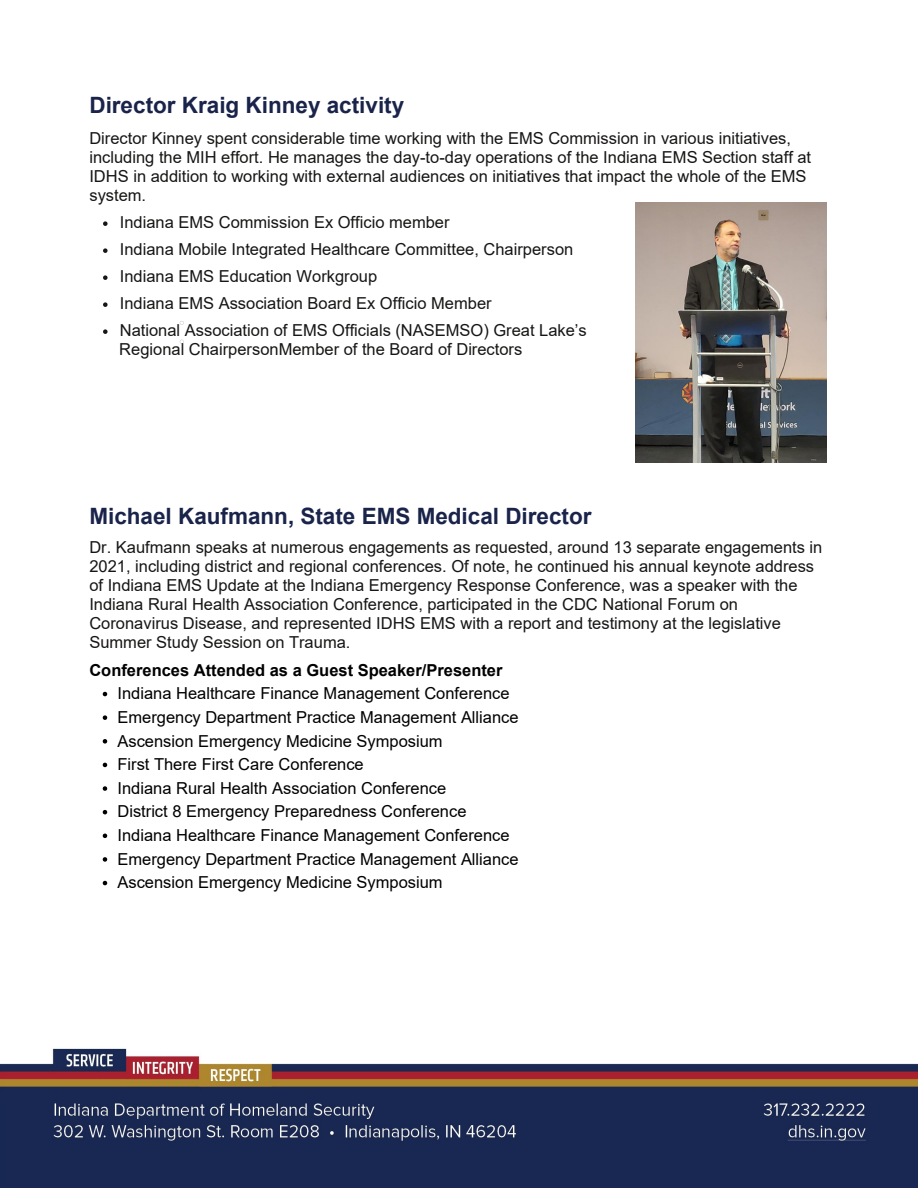
<style>
.page{position:relative;width:918px;height:1188px;background:#fff}
.page>*{position:absolute;margin:0;border:0;box-sizing:border-box;transform-origin:0 0}
.t1{font:700 22.5px "Arial";color:#1a234a}
.t2{font:16.5px/19.2px "Arial";color:#171615}
.t3{font:16.5px/23.7px "Arial";color:#000}
.t4{font:700 16.5px "Arial";color:#000}
</style>
<div class="page">
<img style="left:0;top:223px;width:918px;height:965px">
<img style="left:635px;top:202px;width:191px;height:261px">
<svg style="left:103px;top:221px;width:5px;height:5px"></svg>
<svg style="left:103px;top:248px;width:5px;height:5px"></svg>
<svg style="left:103px;top:275px;width:5px;height:5px"></svg>
<svg style="left:103px;top:302px;width:5px;height:5px"></svg>
<svg style="left:103px;top:329px;width:5px;height:5px"></svg>
<svg style="left:180px;top:321px;width:4px;height:4px"></svg>
<svg style="left:180px;top:340px;width:4px;height:4px"></svg>
<svg style="left:103px;top:692px;width:4px;height:4px"></svg>
<svg style="left:103px;top:715px;width:4px;height:5px"></svg>
<svg style="left:103px;top:739px;width:4px;height:5px"></svg>
<svg style="left:103px;top:763px;width:4px;height:4px"></svg>
<svg style="left:103px;top:786px;width:4px;height:5px"></svg>
<svg style="left:103px;top:810px;width:4px;height:4px"></svg>
<svg style="left:103px;top:834px;width:4px;height:4px"></svg>
<svg style="left:103px;top:857px;width:4px;height:5px"></svg>
<svg style="left:103px;top:881px;width:4px;height:4px"></svg>
<h1 class="t1" style="left:89px;top:93px;width:316px">Director Kraig Kinney activity</h1>
<p class="t2" style="left:89px;top:128px;width:723px">Director Kinney spent considerable time working with the EMS Commission in various initiatives, including the MIH effort. He manages the day-to-day operations of the Indiana EMS Section staff at IDHS in addition to working with external audiences on initiatives that impact the whole of the EMS system.</p>
<p class="t2" style="left:120px;top:209px;width:469px;line-height:27px">Indiana EMS Commission Ex Officio member<br>Indiana Mobile Integrated Healthcare Committee, Chairperson Indiana EMS Education Workgroup<br>Indiana EMS Association Board Ex Officio Member<br>National Association of EMS Officials (NASEMSO) Great Lake’s</p>
<p class="t2" style="left:119px;top:340px;width:405px">Regional ChairpersonMember of the Board of Directors</p>
<h1 class="t1" style="left:89px;top:503px;width:504px">Michael Kaufmann, State EMS Medical Director</h1>
<p class="t2" style="left:89px;top:537px;width:735px">Dr. Kaufmann speaks at numerous engagements as requested, around 13 separate engagements in 2021, including district and regional conferences. Of note, he continued his annual keynote address of Indiana EMS Update at the Indiana Emergency Response Conference, was a speaker with the Indiana Rural Health Association Conference, participated in the CDC National Forum on Coronavirus Disease, and represented IDHS EMS with a report and testimony at the legislative Summer Study Session on Trauma.</p>
<p class="t4" style="left:89px;top:661px;width:415px">Conferences Attended as a Guest Speaker/Presenter</p>
<p class="t3" style="left:117px;top:682px;width:403px">Indiana Healthcare Finance Management Conference Emergency Department Practice Management Alliance Ascension Emergency Medicine Symposium<br>First There First Care Conference<br>Indiana Rural Health Association Conference<br>District 8 Emergency Preparedness Conference Indiana Healthcare Finance Management Conference Emergency Department Practice Management Alliance Ascension Emergency Medicine Symposium</p>
</div>
